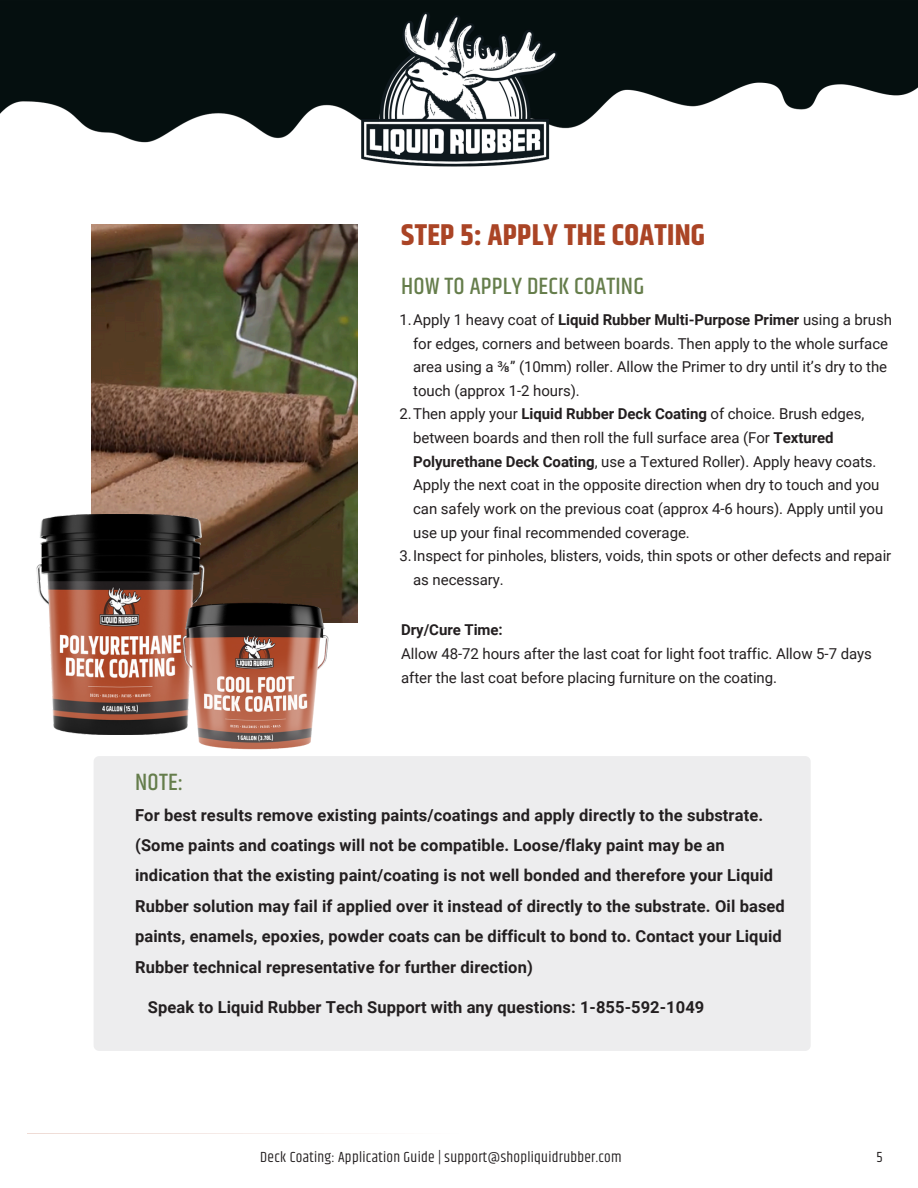
<style>
.page{position:relative;width:918px;height:1188px;background:#fff}
.page>*{position:absolute;margin:0;border:0;box-sizing:border-box;transform-origin:0 0}
.t1{font:700 30px "Khand";letter-spacing:.01em;color:#aa4425}
.t2{font:500 24px "Khand";letter-spacing:.01em;color:#657d4b}
.t3{font:700 16.5px/30.3px "Roboto";letter-spacing:.005em;color:#231f20}
.t4{font:15px/23.7px "Roboto";letter-spacing:-.005em;color:#231f20}
.t5{font:15px "Khand";letter-spacing:.02em;color:#231f20}
.t6{font:700 15px "Roboto";letter-spacing:-.005em;color:#231f20}
.s1{font-weight:700}
</style>
<div class="page">
<hr style="left:27px;top:1134px;width:863px;height:1px;background:#aa4425">
<img style="left:0;top:0;width:918px;height:167px">
<div style="left:94px;top:756px;width:717px;height:295px;background:#ededee;border-radius:5px"></div>
<img style="left:92px;top:225px;width:265px;height:398px">
<img style="left:36px;top:514px;width:172px;height:221px">
<img style="left:182px;top:602px;width:147px;height:148px">
<h1 class="t1" style="left:401px;top:213px;width:305px">STEP 5: APPLY THE COATING</h1>
<h2 class="t2" style="left:401px;top:269px;width:245px">HOW TO APPLY DECK COATING</h2>
<p class="t4" style="left:413px;top:308px;width:480px;text-indent:-14px">1.Apply 1 heavy coat of <span class="s1">Liquid Rubber Multi-Purpose Primer</span> using a brush for edges, corners and between boards. Then apply to the whole surface area using a ⅜” (10mm) roller. Allow the Primer to dry until it’s dry to the touch (approx 1-2 hours).</p>
<p class="t4" style="left:413px;top:402px;width:472px;text-indent:-14px">2.Then apply your <span class="s1">Liquid Rubber Deck Coating</span> of choice. Brush edges, between boards and then roll the full surface area (For <span class="s1">Textured Polyurethane Deck Coating</span>, use a Textured Roller). Apply heavy coats.<br>Apply the next coat in the opposite direction when dry to touch and you can safely work on the previous coat (approx 4-6 hours). Apply until you use up your final recommended coverage.</p>
<p class="t4" style="left:413px;top:544px;width:480px;text-indent:-14px">3.Inspect for pinholes, blisters, voids, thin spots or other defects and repair as necessary.</p>
<h2 class="t2" style="left:135px;top:765px;width:50px">NOTE:</h2>
<h3 class="t6" style="left:401px;top:621px;width:103px">Dry/Cure Time:</h3>
<h3 class="t4" style="left:401px;top:642px;width:472px">Allow 48-72 hours after the last coat for light foot traffic. Allow 5-7 days after the last coat before placing furniture on the coating.</h3>
<p class="t3" style="left:135px;top:800px;width:651px">For best results remove existing paints/coatings and apply directly to the substrate. (Some paints and coatings will not be compatible. Loose/flaky paint may be an indication that the existing paint/coating is not well bonded and therefore your Liquid Rubber solution may fail if applied over it instead of directly to the substrate. Oil based paints, enamels, epoxies, powder coats can be difficult to bond to. Contact your Liquid Rubber technical representative for further direction)</p>
<p class="t3" style="left:148px;top:992px;width:558px">Speak to Liquid Rubber Tech Support with any questions: 1-855-592-1049</p>
<p class="t5" style="left:260px;top:1146px;width:363px">Deck Coating: Application Guide | support@shopliquidrubber.com</p>
<p class="t5" style="left:876px;top:1146px;width:8px">5</p>
</div>
